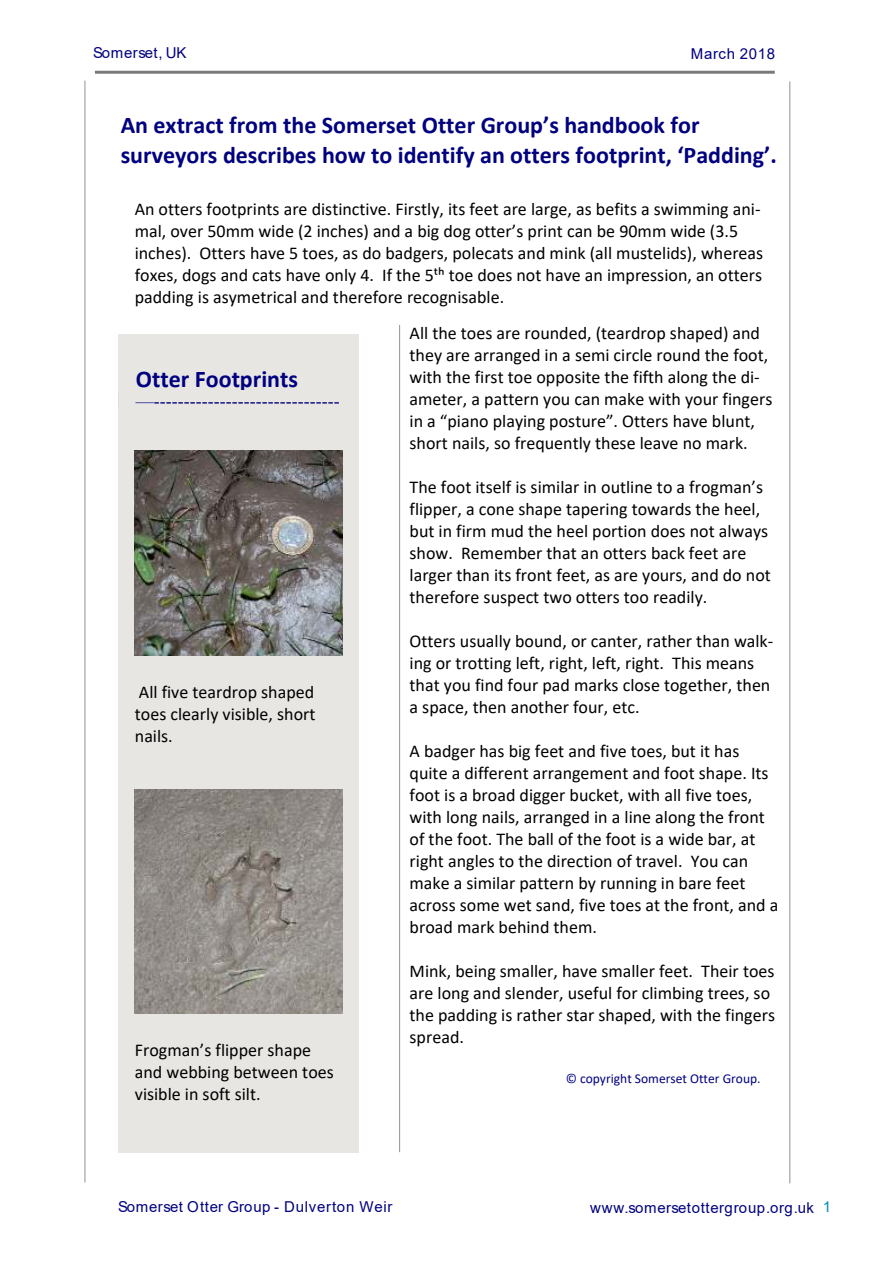
<style>
.page{position:relative;width:893px;height:1263px;background:#fff}
.page>*{position:absolute;margin:0;border:0;box-sizing:border-box;transform-origin:0 0}
.t1{font:700 24px/29.2px "Calibri";color:#000080}
.t2{font:18px/22px "Calibri";color:#000}
.t3{font:18px "Times New Roman";color:#000080}
.t4{font:15px "Arial";letter-spacing:.04em;color:#000080}
.t5{font:15px "Arial";letter-spacing:.02em;color:#000080}
.t6{font:13.5px "Calibri";color:#000080}
.s1{color:#008bb4}
</style>
<div class="page">
<hr style="left:85px;top:81px;width:1px;height:1101px;background:#919191">
<hr style="left:789px;top:82px;width:1px;height:1101px;background:#919191">
<hr style="left:399px;top:325px;width:1px;height:827px;background:#919191">
<div style="left:118px;top:334px;width:240px;height:818px;background:#e7e6e3"></div>
<img style="left:135px;top:789px;width:207px;height:224px">
<img style="left:135px;top:451px;width:207px;height:204px">
<hr style="left:95px;top:71px;width:680px;height:3px;background:#7a7a7a">
<p class="t5" style="left:93px;top:47px;width:95px">Somerset, UK</p>
<p class="t4" style="left:691px;top:48px;width:86px">March 2018</p>
<h1 class="t1" style="left:121px;top:113px;width:657px">An extract from the Somerset Otter Group’s handbook for surveyors describes how to identify an otters footprint, ‘Padding’.</h1>
<p class="t2" style="left:135px;top:199px;width:630px">An otters footprints are distinctive. Firstly, its feet are large, as befits a swimming ani&shy;mal, over 50mm wide (2 inches) and a big dog otter’s print can be 90mm wide (3.5 inches). Otters have 5 toes, as do badgers, polecats and mink (all mustelids), whereas foxes, dogs and cats have only 4. If the 5th toe does not have an impression, an otters padding is asymetrical and therefore recognisable.</p>
<h1 class="t1" style="left:136px;top:367px;width:164px">Otter Footprints</h1>
<p class="t3" style="left:136px;top:395px;width:205px">—-------------------------------</p>
<p class="t2" style="left:135px;top:683px;width:182px;text-align:justify">All five teardrop shaped toes clearly visible, short nails.</p>
<p class="t2" style="left:135px;top:1040px;width:200px">Frogman’s flipper shape and webbing between toes visible in soft silt.</p>
<p class="t2" style="left:410px;top:324px;width:364px">All the toes are rounded, (teardrop shaped) and they are arranged in a semi circle round the foot, with the first toe opposite the fifth along the di&shy;ameter, a pattern you can make with your fingers in a “piano playing posture”. Otters have blunt, short nails, so frequently these leave no mark.</p>
<p class="t2" style="left:410px;top:478px;width:363px">The foot itself is similar in outline to a frogman’s flipper, a cone shape tapering towards the heel, but in firm mud the heel portion does not always show. Remember that an otters back feet are larger than its front feet, as are yours, and do not therefore suspect two otters too readily.</p>
<p class="t2" style="left:410px;top:631px;width:365px">Otters usually bound, or canter, rather than walk&shy;ing or trotting left, right, left, right. This means that you find four pad marks close together, then a space, then another four, etc.</p>
<p class="t2" style="left:410px;top:741px;width:370px">A badger has big feet and five toes, but it has quite a different arrangement and foot shape. Its foot is a broad digger bucket, with all five toes, with long nails, arranged in a line along the front of the foot. The ball of the foot is a wide bar, at right angles to the direction of travel. You can make a similar pattern by running in bare feet across some wet sand, five toes at the front, and a broad mark behind them.</p>
<p class="t2" style="left:410px;top:961px;width:367px">Mink, being smaller, have smaller feet. Their toes are long and slender, useful for climbing trees, so the padding is rather star shaped, with the fingers spread.</p>
<p class="t6" style="left:566px;top:1072px;width:196px">© copyright Somerset Otter Group.</p>
<p class="t4" style="left:118px;top:1201px;width:276px">Somerset Otter Group - Dulverton Weir</p>
<p class="t4" style="left:590px;top:1201px;width:242px">www.somersetottergroup.org.uk <span class="s1">1</span></p>
</div>
